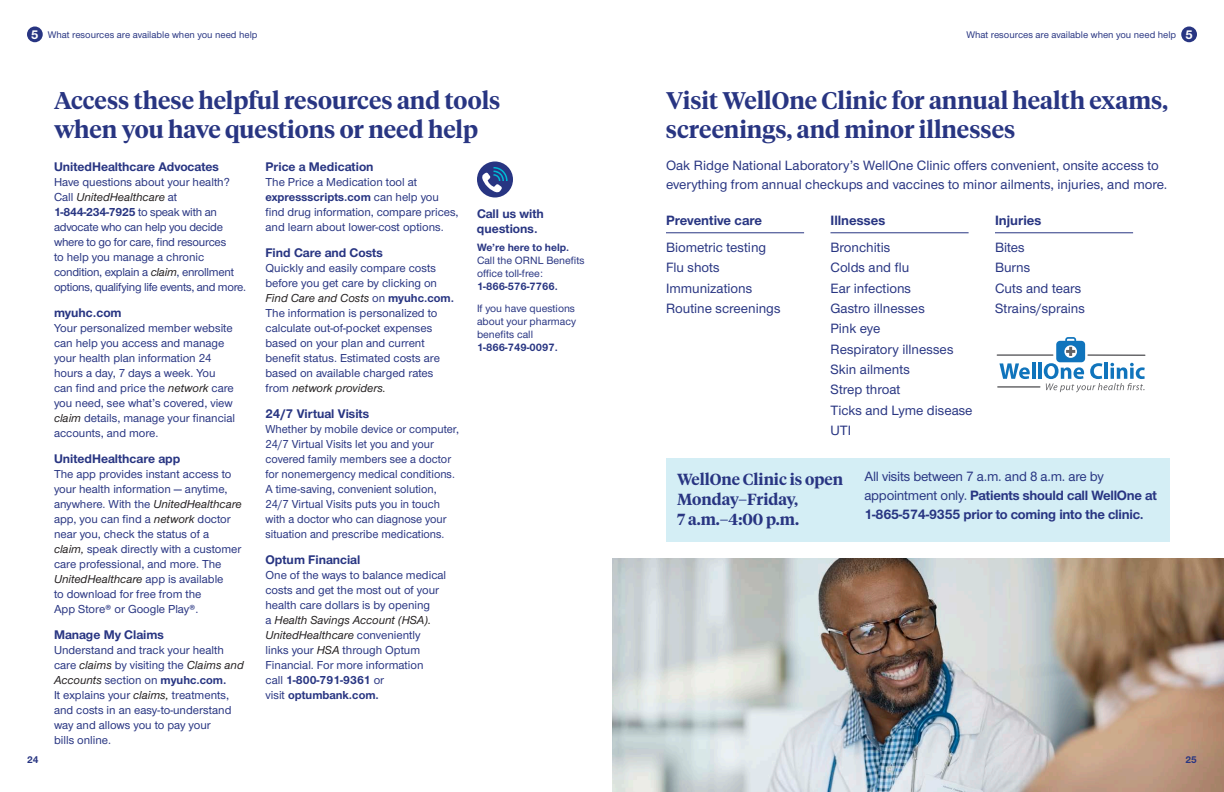
<style>
.page{position:relative;width:1224px;height:792px;background:#fff}
.page>*{position:absolute;margin:0;border:0;box-sizing:border-box;transform-origin:0 0}
.Page_Headline_Serif{font:600 24px/28.8px "UHC Serif Headline";color:#283582}
.Subhead{font:600 16px/20px "UHC Serif Headline";color:#283582}
.Subhead-2{font:500 14px/19px "UHC Sans";color:#283582}
.Subhead-3{font:700 14px/19px "UHC Sans";letter-spacing:-.015em;color:#283582}
.Sub_Subhead{font:700 13px/15px "UHC Sans";color:#283582}
.t1{font:700 12.9px "UHC Sans";color:#fff}
.Body_Copy{font:500 12px/15px "UHC Sans";color:#283582}
.Body_Copy-2{font:500 12px/15px "UHC Sans";letter-spacing:-.02em;color:#283582}
.Body_Copy-3{font:500 11px/13px "UHC Sans";color:#283582}
.t2{font:500 10px "UHC Sans";color:#283582}
.t3{font:700 10px "UHC Sans";color:#283582}
.s1{font-style:italic;color:#231f20}
.s2{font-weight:700}
.s3{font-weight:500}
</style>
<div class="page">
<div style="left:666px;top:459px;width:504px;height:83px;background:#d4eef5"></div>
<img style="left:612px;top:558px;width:612px;height:234px">
<hr style="left:666px;top:233px;width:138px;height:1px;background:#283582">
<hr style="left:830px;top:233px;width:139px;height:1px;background:#283582">
<hr style="left:995px;top:233px;width:138px;height:1px;background:#283582">
<svg style="left:999px;top:363px;width:31px;height:16px"></svg>
<hr style="left:1032px;top:363px;width:3px;height:16px;background:#1074bc">
<hr style="left:1038px;top:363px;width:4px;height:16px;background:#1074bc">
<hr style="left:998px;top:386px;width:42px;height:2px;background:#636366">
<hr style="left:997px;top:354px;width:56px;height:2px;background:#636366">
<svg style="left:1044px;top:337px;width:101px;height:55px"></svg>
<div style="left:477px;top:162px;width:36px;height:36px;background:#283582;border-radius:50%"></div>
<svg style="left:482px;top:167px;width:26px;height:25px"></svg>
<div style="left:27px;top:26px;width:16px;height:16px;background:#283582;border-radius:50%"></div>
<div style="left:1181px;top:26px;width:16px;height:16px;background:#283582;border-radius:50%"></div>
<p class="t1" style="left:31px;top:26px;width:9px">5</p>
<p class="t2" style="left:48px;top:28px;width:211px">What resources are available when you need help</p>
<p class="t2" style="left:966px;top:28px;width:211px">What resources are available when you need help</p>
<p class="t1" style="left:1185px;top:26px;width:9px">5</p>
<p class="Page_Headline_Serif" style="left:54px;top:85px;width:448px">Access these helpful resources and tools when you have questions or need help</p>
<p class="Page_Headline_Serif" style="left:666px;top:85px;width:504px">Visit WellOne Clinic for annual health exams, screenings, and minor illnesses</p>
<p class="Subhead-2" style="left:666px;top:155px;width:503px">Oak Ridge National Laboratory’s WellOne Clinic offers convenient, onsite access to everything from annual checkups and vaccines to minor ailments, injuries, and more.</p>
<p class="Sub_Subhead" style="left:54px;top:158px;width:167px">UnitedHealthcare Advocates</p>
<p class="Body_Copy-2" style="left:54px;top:174px;width:194px">Have questions about your health?<br>Call <span class="s1">UnitedHealthcare</span> at <span class="s2">1-844-234-7925</span> to speak with an advocate who can help you decide where to go for care, find resources<br>to help you manage a chronic condition, explain a <span class="s1">claim</span>, enrollment options, qualifying life events, and more.</p>
<p class="Sub_Subhead" style="left:54px;top:304px;width:69px">myuhc.com</p>
<p class="Body_Copy" style="left:54px;top:320px;width:183px">Your personalized member website can help you access and manage your health plan information 24 hours a day, 7 days a week. You can find and price the <span class="s1">network</span> care you need, see what’s covered, view <span class="s1">claim</span> details, manage your financial accounts, and more.</p>
<p class="Sub_Subhead" style="left:54px;top:450px;width:128px">UnitedHealthcare app</p>
<p class="Body_Copy" style="left:54px;top:466px;width:189px">The app provides instant access to your health information — anytime, anywhere. With the <span class="s1">UnitedHealthcare </span>app, you can find a <span class="s1">network</span> doctor near you, check the status of a <span class="s1">claim,</span> speak directly with a customer care professional, and more. The <span class="s1">UnitedHealthcare</span> app is available<br>to download for free from the<br>App Store® or Google Play®.</p>
<p class="Sub_Subhead" style="left:54px;top:626px;width:111px">Manage My Claims</p>
<p class="Body_Copy" style="left:54px;top:642px;width:191px">Understand and track your health care <span class="s1">claims</span> by visiting the <span class="s1">Claims and<br>Accounts</span> section on <span class="s2">myuhc.com.<br></span>It explains your <span class="s1">claims,</span> treatments, and costs in an easy-to-understand way and allows you to pay your<br>bills online.</p>
<p class="Sub_Subhead" style="left:266px;top:158px;width:110px">Price a Medication</p>
<p class="Body_Copy" style="left:266px;top:174px;width:195px">The Price a Medication tool at <span class="s2">expressscripts.com</span> can help you find drug information, compare prices, and learn about lower-cost options.</p>
<p class="Sub_Subhead" style="left:266px;top:244px;width:119px">Find Care and Costs</p>
<p class="Body_Copy" style="left:266px;top:260px;width:190px">Quickly and easily compare costs before you get care by clicking on<br><span class="s1">Find Care and Costs</span> on <span class="s2">myuhc.com.<br></span>The information is personalized to calculate out-of-pocket expenses based on your plan and current benefit status. Estimated costs are based on available charged rates from <span class="s1">network providers.</span></p>
<p class="Sub_Subhead" style="left:266px;top:405px;width:105px">24/7 Virtual Visits</p>
<p class="Body_Copy" style="left:266px;top:421px;width:195px">Whether by mobile device or computer, 24/7 Virtual Visits let you and your covered family members see a doctor for nonemergency medical conditions.<br>A time-saving, convenient solution, 24/7 Virtual Visits puts you in touch with a doctor who can diagnose your situation and prescribe medications.</p>
<p class="Sub_Subhead" style="left:266px;top:551px;width:96px">Optum Financial</p>
<p class="Body_Copy" style="left:266px;top:567px;width:182px">One of the ways to balance medical costs and get the most out of your health care dollars is by opening<br>a <span class="s1">Health Savings Account (HSA).<br>UnitedHealthcare</span> conveniently links your <span class="s1">HSA</span> through Optum<br>Financial. For more information<br>call <span class="s2">1-800-791-9361</span> or<br>visit <span class="s2">optumbank.com.</span></p>
<p class="Sub_Subhead" style="left:477px;top:206px;width:68px">Call us with questions.</p>
<p class="Body_Copy-3" style="left:477px;top:240px;width:109px"><span class="s2">We’re here to help.<br></span>Call the ORNL Benefits office toll-free:<br><span class="s2">1-866-576-7766.</span></p>
<p class="Body_Copy-3" style="left:477px;top:301px;width:100px">If you have questions about your pharmacy benefits call<br><span class="s2">1-866-749-0097.</span></p>
<p class="Subhead-3" style="left:666px;top:211px;width:98px">Preventive care</p>
<p class="Subhead-2" style="left:666px;top:237px;width:102px">Biometric testing</p>
<p class="Subhead-2" style="left:666px;top:258px;width:55px">Flu shots</p>
<p class="Subhead-2" style="left:666px;top:278px;width:88px">Immunizations</p>
<p class="Subhead-2" style="left:666px;top:298px;width:116px">Routine screenings</p>
<p class="Subhead-3" style="left:995px;top:211px;width:48px">Injuries</p>
<p class="Subhead-2" style="left:995px;top:237px;width:31px">Bites</p>
<p class="Subhead-2" style="left:995px;top:258px;width:37px">Burns</p>
<p class="Subhead-2" style="left:995px;top:278px;width:88px">Cuts and tears</p>
<p class="Subhead-2" style="left:995px;top:298px;width:91px">Strains/sprains</p>
<p class="Subhead-3" style="left:830px;top:211px;width:56px">Illnesses</p>
<p class="Subhead-2" style="left:830px;top:237px;width:61px">Bronchitis</p>
<p class="Subhead-2" style="left:830px;top:258px;width:80px">Colds and flu</p>
<p class="Subhead-2" style="left:830px;top:278px;width:82px">Ear infections</p>
<p class="Subhead-2" style="left:830px;top:298px;width:96px">Gastro illnesses</p>
<p class="Subhead-2" style="left:830px;top:319px;width:51px">Pink eye</p>
<p class="Subhead-2" style="left:830px;top:339px;width:125px">Respiratory illnesses</p>
<p class="Subhead-2" style="left:830px;top:359px;width:81px">Skin ailments</p>
<p class="Subhead-2" style="left:830px;top:380px;width:72px">Strep throat</p>
<p class="Subhead-2" style="left:830px;top:400px;width:144px">Ticks and Lyme disease</p>
<p class="Subhead-2" style="left:830px;top:420px;width:22px">UTI</p>
<p class="Subhead" style="left:677px;top:468px;width:168px">WellOne Clinic is open<br>Monday–Friday,<br>7 a.m.–4:00 p.m.</p>
<p class="Subhead-3" style="left:864px;top:467px;width:294px"><span class="s3">All visits between 7 a.m. and 8 a.m. are by appointment only.</span> Patients should call WellOne at<br>1-865-574-9355 prior to coming into the clinic.</p>
<p class="t3" style="left:27px;top:753px;width:13px">24</p>
<p class="t3" style="left:1186px;top:753px;width:13px">25</p>
</div>
